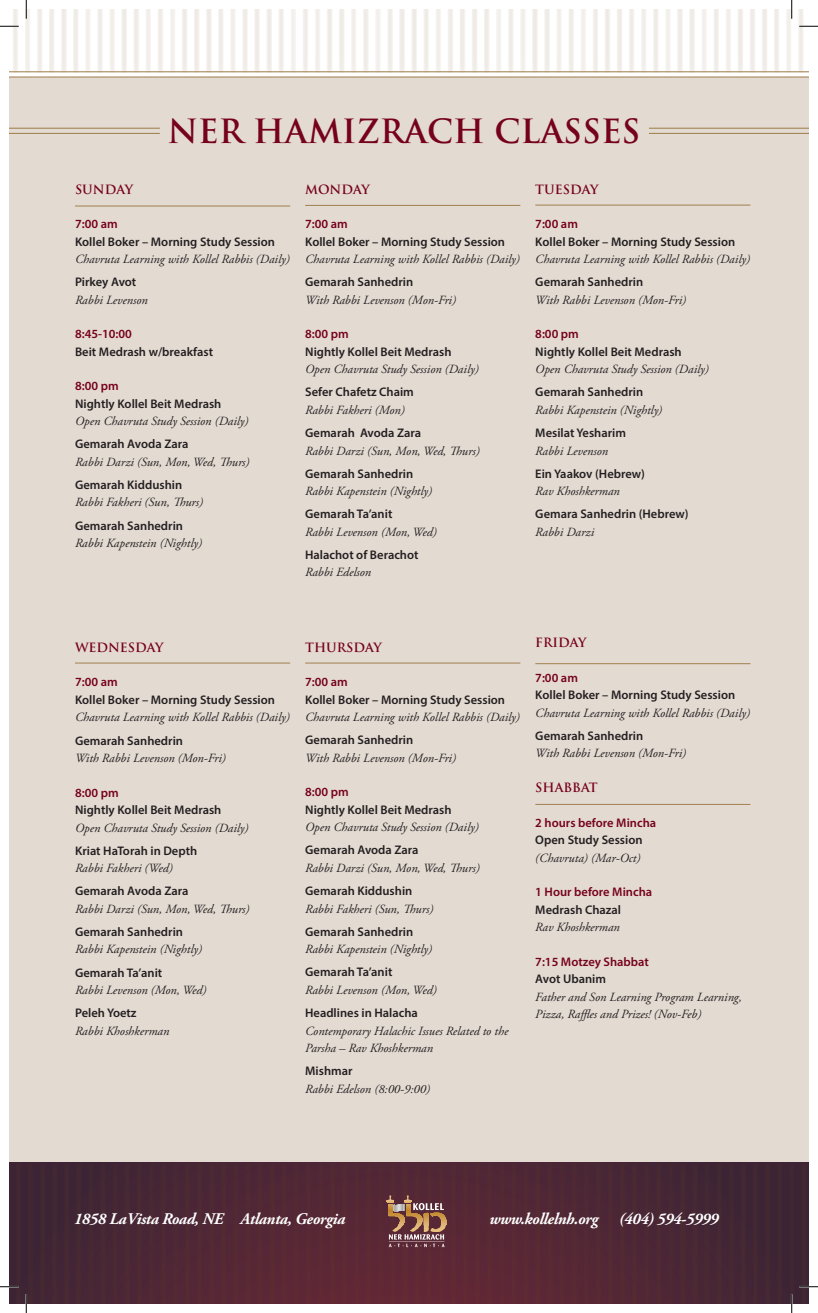
<style>
.page{position:relative;width:818px;height:1313px;background:#fff}
.page>*{position:absolute;margin:0;border:0;box-sizing:border-box;transform-origin:0 0}
.t1{font:700 32.5px "Trajan Pro";color:#76011d}
.t2{font:italic 700 16.25px "Adobe Garamond Pro";letter-spacing:-.02em;color:#fff}
.t3{font:italic 12.5px/17.5px "Adobe Garamond Pro";color:#231f20}
.t4{font:600 12.5px "Myriad Pro";color:#231f20}
.t5{font:600 12.5px "Myriad Pro";color:#76011d}
.t6{font:700 12.5px "Trajan Pro";color:#76011d}
</style>
<div class="page">
<svg style="left:9px;top:9px;width:799px;height:64px"></svg>
<div style="left:9px;top:78px;width:799px;height:1143px;background:#e3dad2"></div>
<hr style="left:75px;top:206px;width:215px;height:1px;background:#a1804d">
<hr style="left:305px;top:205px;width:215px;height:1px;background:#a1804d">
<hr style="left:535px;top:205px;width:215px;height:1px;background:#a1804d">
<hr style="left:535px;top:804px;width:215px;height:1px;background:#a1804d">
<hr style="left:75px;top:662px;width:215px;height:1px;background:#a1804d">
<hr style="left:305px;top:662px;width:215px;height:1px;background:#a1804d">
<hr style="left:535px;top:663px;width:215px;height:1px;background:#a1804d">
<hr style="left:9px;top:128px;width:151px;height:1px;background:#a1804d">
<hr style="left:9px;top:133px;width:151px;height:1px;background:#a1804d">
<hr style="left:649px;top:128px;width:159px;height:1px;background:#a1804d">
<hr style="left:649px;top:133px;width:159px;height:1px;background:#a1804d">
<hr style="left:9px;top:71px;width:799px;height:1px;background:#a1804d">
<hr style="left:9px;top:76px;width:799px;height:2px;background:#a1804d">
<svg style="left:9px;top:1162px;width:799px;height:141px;background:#4d2734"></svg>
<svg style="left:386px;top:1195px;width:60px;height:52px;background:#865c54"></svg>
<svg style="left:0;top:25px;width:19px;height:2px"></svg>
<svg style="left:799px;top:25px;width:19px;height:2px"></svg>
<svg style="left:0;top:1285px;width:19px;height:2px"></svg>
<svg style="left:799px;top:1285px;width:19px;height:2px"></svg>
<svg style="left:25px;top:0;width:2px;height:19px"></svg>
<svg style="left:25px;top:1294px;width:2px;height:18px"></svg>
<svg style="left:790px;top:0;width:2px;height:19px"></svg>
<svg style="left:790px;top:1294px;width:2px;height:18px"></svg>
<h1 class="t1" style="left:167px;top:111px;width:474px">NER HAMIZRACH CLASSES</h1>
<p class="t6" style="left:75px;top:181px;width:60px">SUNDAY</p>
<p class="t5" style="left:75px;top:216px;width:44px">7:00 am</p>
<p class="t4" style="left:75px;top:233px;width:201px">Kollel Boker – Morning Study Session</p>
<p class="t3" style="left:75px;top:251px;width:216px">Chavruta Learning with Kollel Rabbis (Daily)</p>
<p class="t4" style="left:75px;top:274px;width:63px">Pirkey Avot</p>
<p class="t3" style="left:75px;top:291px;width:74px">Rabbi Levenson</p>
<p class="t5" style="left:75px;top:326px;width:58px">8:45-10:00</p>
<p class="t4" style="left:75px;top:343px;width:139px">Beit Medrash w/breakfast</p>
<p class="t5" style="left:75px;top:378px;width:45px">8:00 pm</p>
<p class="t4" style="left:75px;top:395px;width:148px">Nightly Kollel Beit Medrash</p>
<p class="t3" style="left:75px;top:413px;width:175px">Open Chavruta Study Session (Daily)</p>
<p class="t4" style="left:75px;top:436px;width:115px">Gemarah Avoda Zara</p>
<p class="t3" style="left:75px;top:453px;width:176px">Rabbi Darzi (Sun, Mon, Wed, Thurs)</p>
<p class="t4" style="left:75px;top:477px;width:109px">Gemarah Kiddushin</p>
<p class="t3" style="left:75px;top:494px;width:130px">Rabbi Fakheri (Sun, Thurs)</p>
<p class="t4" style="left:75px;top:517px;width:109px">Gemarah Sanhedrin</p>
<p class="t3" style="left:75px;top:534px;width:128px">Rabbi Kapenstein (Nightly)</p>
<p class="t6" style="left:305px;top:181px;width:66px">MONDAY</p>
<p class="t5" style="left:305px;top:216px;width:44px">7:00 am</p>
<p class="t4" style="left:305px;top:233px;width:201px">Kollel Boker – Morning Study Session</p>
<p class="t3" style="left:305px;top:251px;width:216px">Chavruta Learning with Kollel Rabbis (Daily)</p>
<p class="t4" style="left:305px;top:274px;width:109px">Gemarah Sanhedrin</p>
<p class="t3" style="left:305px;top:291px;width:152px">With Rabbi Levenson (Mon-Fri)</p>
<p class="t5" style="left:305px;top:326px;width:45px">8:00 pm</p>
<p class="t4" style="left:305px;top:343px;width:148px">Nightly Kollel Beit Medrash</p>
<p class="t3" style="left:305px;top:361px;width:175px">Open Chavruta Study Session (Daily)</p>
<p class="t4" style="left:305px;top:384px;width:110px">Sefer Chafetz Chaim</p>
<p class="t3" style="left:305px;top:401px;width:101px">Rabbi Fakheri (Mon)</p>
<p class="t4" style="left:305px;top:425px;width:117px">Gemarah Avoda Zara</p>
<p class="t3" style="left:305px;top:442px;width:176px">Rabbi Darzi (Sun, Mon, Wed, Thurs)</p>
<p class="t4" style="left:305px;top:465px;width:109px">Gemarah Sanhedrin</p>
<p class="t3" style="left:305px;top:483px;width:128px">Rabbi Kapenstein (Nightly)</p>
<p class="t4" style="left:305px;top:506px;width:89px">Gemarah Ta’anit</p>
<p class="t3" style="left:305px;top:523px;width:133px">Rabbi Levenson (Mon, Wed)</p>
<p class="t4" style="left:305px;top:547px;width:115px">Halachot of Berachot</p>
<p class="t3" style="left:305px;top:564px;width:67px">Rabbi Edelson</p>
<p class="t6" style="left:535px;top:181px;width:65px">TUESDAY</p>
<p class="t5" style="left:535px;top:216px;width:44px">7:00 am</p>
<p class="t4" style="left:535px;top:233px;width:201px">Kollel Boker – Morning Study Session</p>
<p class="t3" style="left:535px;top:251px;width:216px">Chavruta Learning with Kollel Rabbis (Daily)</p>
<p class="t4" style="left:535px;top:274px;width:109px">Gemarah Sanhedrin</p>
<p class="t3" style="left:535px;top:291px;width:152px">With Rabbi Levenson (Mon-Fri)</p>
<p class="t5" style="left:535px;top:326px;width:45px">8:00 pm</p>
<p class="t4" style="left:535px;top:343px;width:148px">Nightly Kollel Beit Medrash</p>
<p class="t3" style="left:535px;top:361px;width:175px">Open Chavruta Study Session (Daily)</p>
<p class="t4" style="left:535px;top:384px;width:109px">Gemarah Sanhedrin</p>
<p class="t3" style="left:535px;top:401px;width:128px">Rabbi Kapenstein (Nightly)</p>
<p class="t4" style="left:535px;top:425px;width:92px">Mesilat Yesharim</p>
<p class="t3" style="left:535px;top:442px;width:74px">Rabbi Levenson</p>
<p class="t4" style="left:535px;top:465px;width:111px">Ein Yaakov (Hebrew)</p>
<p class="t3" style="left:535px;top:483px;width:86px">Rav Khoshkerman</p>
<p class="t4" style="left:535px;top:506px;width:155px">Gemara Sanhedrin (Hebrew)</p>
<p class="t3" style="left:535px;top:523px;width:60px">Rabbi Darzi</p>
<p class="t6" style="left:75px;top:640px;width:90px">WEDNESDAY</p>
<p class="t5" style="left:75px;top:674px;width:44px">7:00 am</p>
<p class="t4" style="left:75px;top:692px;width:201px">Kollel Boker – Morning Study Session</p>
<p class="t3" style="left:75px;top:709px;width:216px">Chavruta Learning with Kollel Rabbis (Daily)</p>
<p class="t4" style="left:75px;top:732px;width:109px">Gemarah Sanhedrin</p>
<p class="t3" style="left:75px;top:749px;width:152px">With Rabbi Levenson (Mon-Fri)</p>
<p class="t5" style="left:75px;top:784px;width:45px">8:00 pm</p>
<p class="t4" style="left:75px;top:802px;width:148px">Nightly Kollel Beit Medrash</p>
<p class="t3" style="left:75px;top:819px;width:175px">Open Chavruta Study Session (Daily)</p>
<p class="t4" style="left:75px;top:842px;width:124px">Kriat HaTorah in Depth</p>
<p class="t3" style="left:75px;top:859px;width:99px">Rabbi Fakheri (Wed)</p>
<p class="t4" style="left:75px;top:883px;width:115px">Gemarah Avoda Zara</p>
<p class="t3" style="left:75px;top:900px;width:176px">Rabbi Darzi (Sun, Mon, Wed, Thurs)</p>
<p class="t4" style="left:75px;top:923px;width:109px">Gemarah Sanhedrin</p>
<p class="t3" style="left:75px;top:941px;width:128px">Rabbi Kapenstein (Nightly)</p>
<p class="t4" style="left:75px;top:964px;width:89px">Gemarah Ta’anit</p>
<p class="t3" style="left:75px;top:981px;width:133px">Rabbi Levenson (Mon, Wed)</p>
<p class="t4" style="left:75px;top:1005px;width:63px">Peleh Yoetz</p>
<p class="t3" style="left:75px;top:1022px;width:96px">Rabbi Khoshkerman</p>
<p class="t6" style="left:305px;top:639px;width:78px">THURSDAY</p>
<p class="t5" style="left:305px;top:674px;width:44px">7:00 am</p>
<p class="t4" style="left:305px;top:691px;width:201px">Kollel Boker – Morning Study Session</p>
<p class="t3" style="left:305px;top:709px;width:216px">Chavruta Learning with Kollel Rabbis (Daily)</p>
<p class="t4" style="left:305px;top:732px;width:109px">Gemarah Sanhedrin</p>
<p class="t3" style="left:305px;top:749px;width:152px">With Rabbi Levenson (Mon-Fri)</p>
<p class="t5" style="left:305px;top:784px;width:45px">8:00 pm</p>
<p class="t4" style="left:305px;top:801px;width:148px">Nightly Kollel Beit Medrash</p>
<p class="t3" style="left:305px;top:819px;width:175px">Open Chavruta Study Session (Daily)</p>
<p class="t4" style="left:305px;top:842px;width:115px">Gemarah Avoda Zara</p>
<p class="t3" style="left:305px;top:859px;width:176px">Rabbi Darzi (Sun, Mon, Wed, Thurs)</p>
<p class="t4" style="left:305px;top:883px;width:109px">Gemarah Kiddushin</p>
<p class="t3" style="left:305px;top:900px;width:130px">Rabbi Fakheri (Sun, Thurs)</p>
<p class="t4" style="left:305px;top:923px;width:109px">Gemarah Sanhedrin</p>
<p class="t3" style="left:305px;top:941px;width:128px">Rabbi Kapenstein (Nightly)</p>
<p class="t4" style="left:305px;top:964px;width:89px">Gemarah Ta’anit</p>
<p class="t3" style="left:305px;top:981px;width:133px">Rabbi Levenson (Mon, Wed)</p>
<p class="t4" style="left:305px;top:1004px;width:114px">Headlines in Halacha</p>
<p class="t3" style="left:305px;top:1022px;width:205px">Contemporary Halachic Issues Related to the<br>Parsha – Rav Khoshkerman</p>
<p class="t4" style="left:305px;top:1063px;width:49px">Mishmar</p>
<p class="t3" style="left:305px;top:1080px;width:126px">Rabbi Edelson (8:00-9:00)</p>
<p class="t6" style="left:535px;top:635px;width:53px">FRIDAY</p>
<p class="t5" style="left:535px;top:669px;width:44px">7:00 am</p>
<p class="t4" style="left:535px;top:687px;width:201px">Kollel Boker – Morning Study Session</p>
<p class="t3" style="left:535px;top:704px;width:216px">Chavruta Learning with Kollel Rabbis (Daily)</p>
<p class="t4" style="left:535px;top:728px;width:109px">Gemarah Sanhedrin</p>
<p class="t3" style="left:535px;top:745px;width:152px">With Rabbi Levenson (Mon-Fri)</p>
<p class="t6" style="left:535px;top:780px;width:64px">SHABBAT</p>
<p class="t5" style="left:535px;top:814px;width:122px">2 hours before Mincha</p>
<p class="t4" style="left:535px;top:832px;width:109px">Open Study Session</p>
<p class="t3" style="left:535px;top:849px;width:107px">(Chavruta) (Mar-Oct)</p>
<p class="t5" style="left:535px;top:884px;width:118px">1 Hour before Mincha</p>
<p class="t4" style="left:535px;top:901px;width:87px">Medrash Chazal</p>
<p class="t3" style="left:535px;top:919px;width:86px">Rav Khoshkerman</p>
<p class="t5" style="left:535px;top:953px;width:115px">7:15 Motzey Shabbat</p>
<p class="t4" style="left:535px;top:971px;width:72px">Avot Ubanim</p>
<p class="t3" style="left:535px;top:988px;width:208px">Father and Son Learning Program Learning,<br>Pizza, Raffles and Prizes! (Nov-Feb)</p>
<h2 class="t2" style="left:74px;top:1209px;width:273px">1858 LaVista Road, NE Atlanta, Georgia</h2>
<h2 class="t2" style="left:489px;top:1209px;width:110px">www.kollelnh.org</h2>
<h2 class="t2" style="left:619px;top:1209px;width:101px">(404) 594-5999</h2>
</div>
